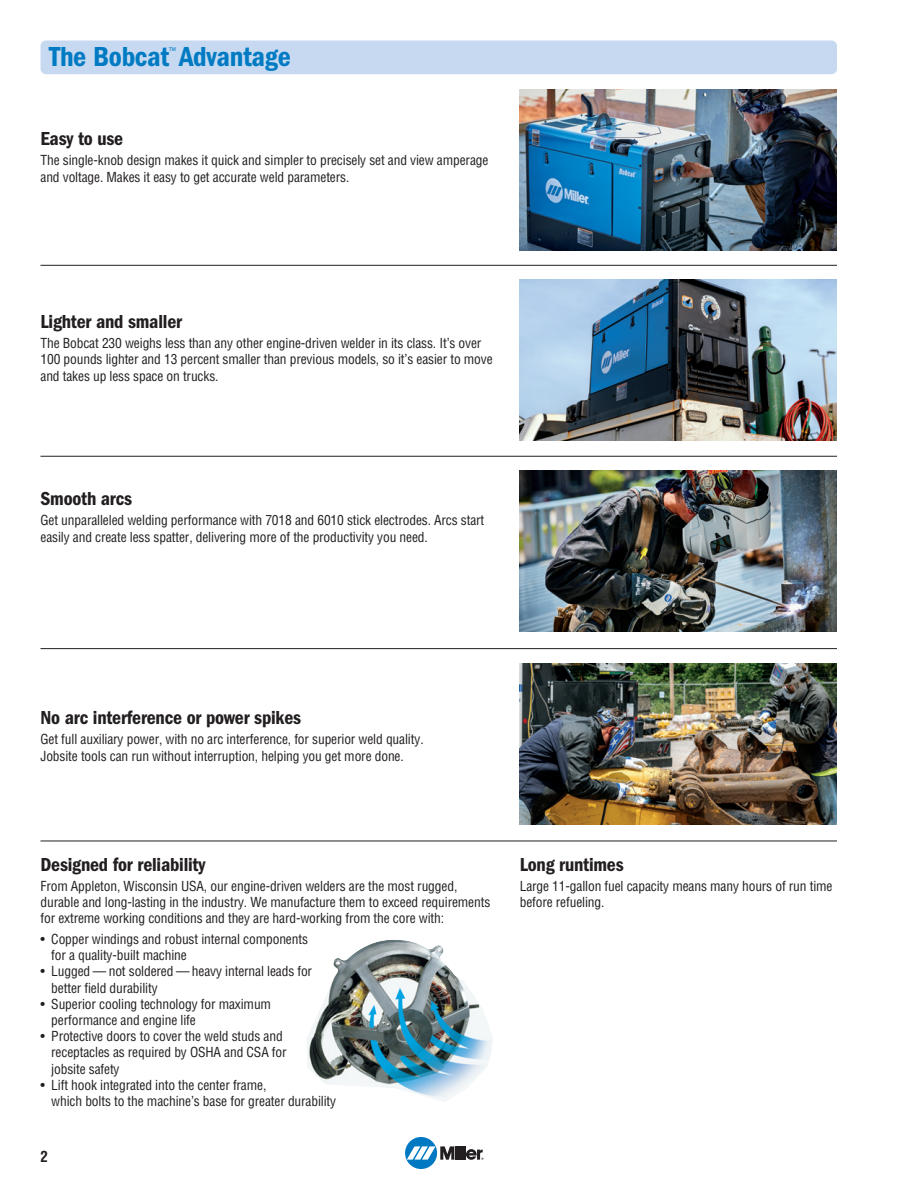
<style>
.page{position:relative;width:918px;height:1188px;background:#fff}
.page>*{position:absolute;margin:0;border:0;box-sizing:border-box;transform-origin:0 0}
.t1{font:28.5px "ITC Franklin Gothic Std Dm Cd";letter-spacing:-.01em;color:#007bc3}
.t2{font:19.5px "ITC Franklin Gothic Std Dm Cd";letter-spacing:-.01em;color:#231f20}
.t3{font:700 condensed 15px "Helvetica";color:#231f20}
.t4{font:condensed 13.5px/16.2px "Helvetica";letter-spacing:-.01em;color:#231f20}
.t5{font:condensed 9px "Helvetica";color:#007bc3}
</style>
<div class="page">
<div style="left:405px;top:1137px;width:32px;height:32px;background:#0079c2;border-radius:50%"></div>
<hr style="left:459px;top:1146px;width:3px;height:14px;background:#231f20">
<hr style="left:463px;top:1146px;width:3px;height:14px;background:#231f20">
<svg style="left:407px;top:1146px;width:51px;height:14px"></svg>
<svg style="left:466px;top:1149px;width:18px;height:11px"></svg>
<img style="left:307px;top:940px;width:186px;height:162px">
<div style="left:40px;top:40px;width:797px;height:34px;background:#c6d9f0;border-radius:5px"></div>
<hr style="left:40px;top:456px;width:797px;height:1px;background:#231f20">
<hr style="left:40px;top:648px;width:797px;height:1px;background:#231f20">
<hr style="left:40px;top:265px;width:797px;height:1px;background:#231f20">
<hr style="left:40px;top:841px;width:797px;height:1px;background:#231f20">
<img style="left:520px;top:89px;width:317px;height:161px">
<img style="left:520px;top:280px;width:317px;height:160px">
<img style="left:520px;top:471px;width:317px;height:161px">
<img style="left:520px;top:664px;width:317px;height:161px">
<p class="t1" style="left:49px;top:47px;width:243px">The Bobcat Advantage</p>
<p class="t5" style="left:169px;top:47px;width:8px">™</p>
<p class="t2" style="left:40px;top:132px;width:84px">Easy to use</p>
<p class="t4" style="left:40px;top:153px;width:449px">The single-knob design makes it quick and simpler to precisely set and view amperage and voltage. Makes it easy to get accurate weld parameters.</p>
<p class="t2" style="left:41px;top:315px;width:143px">Lighter and smaller</p>
<p class="t4" style="left:41px;top:336px;width:454px">The Bobcat 230 weighs less than any other engine-driven welder in its class. It’s over<br>100 pounds lighter and 13 percent smaller than previous models, so it’s easier to move and takes up less space on trucks.</p>
<p class="t2" style="left:40px;top:492px;width:93px">Smooth arcs</p>
<p class="t4" style="left:40px;top:513px;width:445px">Get unparalleled welding performance with 7018 and 6010 stick electrodes. Arcs start easily and create less spatter, delivering more of the productivity you need.</p>
<p class="t2" style="left:40px;top:711px;width:262px">No arc interference or power spikes</p>
<p class="t4" style="left:40px;top:732px;width:385px">Get full auxiliary power, with no arc interference, for superior weld quality.<br>Jobsite tools can run without interruption, helping you get more done.</p>
<p class="t2" style="left:40px;top:858px;width:166px">Designed for reliability</p>
<p class="t4" style="left:40px;top:879px;width:451px">From Appleton, Wisconsin USA, our engine-driven welders are the most rugged, durable and long-lasting in the industry. We manufacture them to exceed requirements for extreme working conditions and they are hard-working from the core with:</p>
<p class="t4" style="left:51px;top:932px;width:258px;text-indent:-11px">• Copper windings and robust internal components for a quality-built machine</p>
<p class="t4" style="left:51px;top:965px;width:262px;text-indent:-11px">• Lugged — not soldered — heavy internal leads for better field durability</p>
<p class="t4" style="left:51px;top:997px;width:221px;text-indent:-11px">• Superior cooling technology for maximum performance and engine life</p>
<p class="t4" style="left:51px;top:1029px;width:237px;text-indent:-11px">• Protective doors to cover the weld studs and receptacles as required by OSHA and CSA for jobsite safety</p>
<p class="t4" style="left:51px;top:1078px;width:286px;text-indent:-11px">• Lift hook integrated into the center frame,<br>which bolts to the machine’s base for greater durability</p>
<p class="t3" style="left:41px;top:1151px;width:9px">2</p>
<p class="t2" style="left:520px;top:858px;width:105px">Long runtimes</p>
<p class="t4" style="left:520px;top:879px;width:314px">Large 11-gallon fuel capacity means many hours of run time before refueling.</p>
</div>
